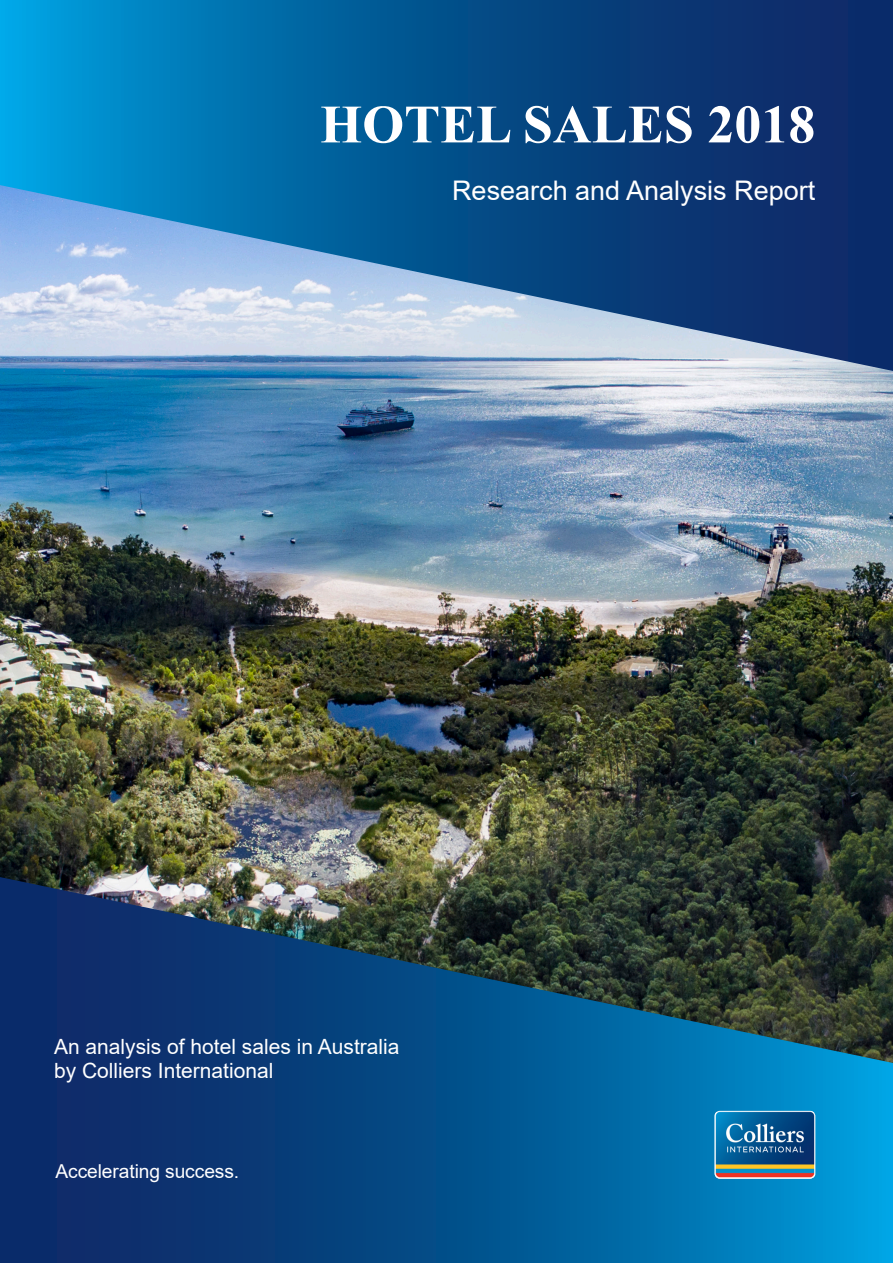
<style>
.page{position:relative;width:893px;height:1263px;background:#fff}
.page>*{position:absolute;margin:0;border:0;box-sizing:border-box;transform-origin:0 0}
.t1{font:700 54px "Times New Roman";color:#fff}
.t2{font:27px "Arial";color:#fff}
.t3{font:21px/24px "Arial";color:#fff}
.t4{font:19.2px "Arial";letter-spacing:-.005em;color:#fff}
</style>
<div class="page">
<svg style="left:0;top:0;width:893px;height:185px;background:#045895"></svg>
<svg style="left:0;top:1063px;width:893px;height:200px;background:#055491"></svg>
<img style="left:0;top:185px;width:893px;height:878px">
<img style="left:714px;top:1111px;width:101px;height:68px">
<h1 class="t1" style="left:320px;top:85px;width:497px">HOTEL SALES 2018</h1>
<p class="t2" style="left:452px;top:172px;width:365px">Research and Analysis Report</p>
<p class="t3" style="left:54px;top:1034px;width:347px">An analysis of hotel sales in Australia by Colliers International</p>
<p class="t4" style="left:56px;top:1158px;width:185px">Accelerating success.</p>
</div>
